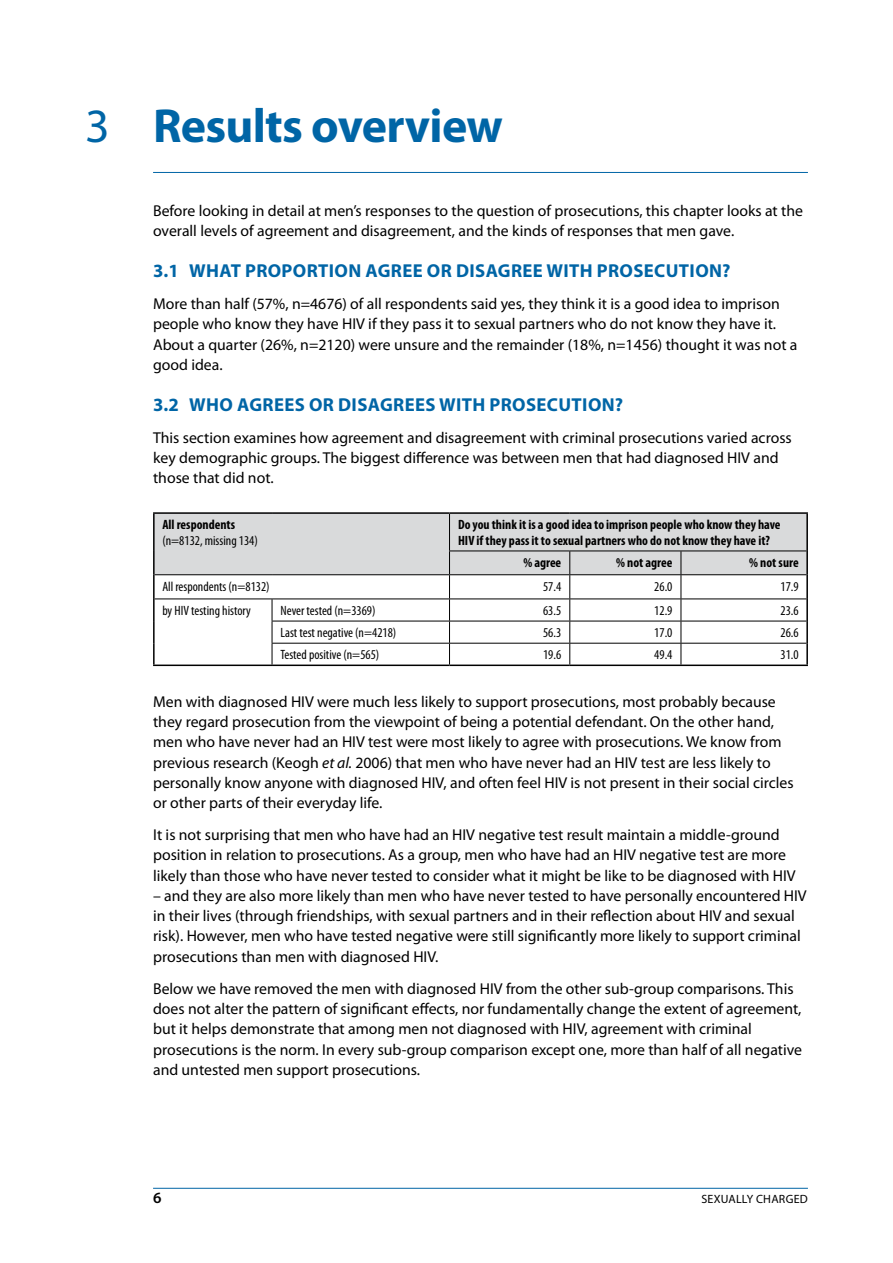
<style>
.page{position:relative;width:893px;height:1263px;background:#fff}
.page>*{position:absolute;margin:0;border:0;box-sizing:border-box;transform-origin:0 0}
.t1{font:700 48px "Myriad Pro";letter-spacing:-.015em;color:#0065a6}
.t2{font:700 18.75px "Myriad Pro";letter-spacing:.02em;color:#0065a6}
.t3{font:15.75px/20.2px "Myriad Pro";color:#000}
.t4{font:600 15.75px "Myriad Pro";color:#000}
.t5{font:condensed 13.5px "Myriad Pro";color:#000}
.t6{font:700 condensed 13.5px/15.8px "Myriad Pro";color:#000}
.t7{font:12px "Myriad Pro";letter-spacing:.02em;color:#000}
.s1{font-weight:400}
.s2{font-style:italic}
</style>
<div class="page">
<hr style="left:153px;top:1188px;width:655px;height:1px;background:#0065a6">
<hr style="left:153px;top:172px;width:655px;height:1px;background:#0065a6">
<hr style="left:153px;top:512px;width:119px;height:2px;background:#000">
<hr style="left:153px;top:514px;width:2px;height:37px;background:#000">
<hr style="left:272px;top:512px;width:177px;height:2px;background:#000">
<hr style="left:449px;top:512px;width:121px;height:2px;background:#000">
<hr style="left:570px;top:512px;width:111px;height:2px;background:#000">
<hr style="left:681px;top:512px;width:127px;height:2px;background:#000">
<hr style="left:806px;top:514px;width:2px;height:37px;background:#000">
<hr style="left:153px;top:551px;width:2px;height:24px;background:#000">
<hr style="left:153px;top:575px;width:2px;height:24px;background:#000">
<hr style="left:806px;top:575px;width:2px;height:24px;background:#000">
<hr style="left:153px;top:599px;width:2px;height:22px;background:#000">
<hr style="left:806px;top:599px;width:2px;height:22px;background:#000">
<hr style="left:153px;top:621px;width:2px;height:22px;background:#000">
<hr style="left:806px;top:621px;width:2px;height:22px;background:#000">
<hr style="left:153px;top:643px;width:2px;height:21px;background:#000">
<hr style="left:806px;top:643px;width:2px;height:21px;background:#000">
<hr style="left:153px;top:664px;width:119px;height:2px;background:#000">
<hr style="left:272px;top:664px;width:177px;height:2px;background:#000">
<hr style="left:449px;top:664px;width:121px;height:2px;background:#000">
<hr style="left:570px;top:664px;width:111px;height:2px;background:#000">
<hr style="left:681px;top:664px;width:127px;height:2px;background:#000">
<hr style="left:806px;top:551px;width:2px;height:24px;background:#000">
<svg style="left:154px;top:513px;width:653px;height:152px"></svg>
<hr style="left:449px;top:551px;width:121px;height:1px;background:#000">
<hr style="left:570px;top:551px;width:111px;height:1px;background:#000">
<hr style="left:155px;top:574px;width:117px;height:1px;background:#000">
<hr style="left:272px;top:574px;width:177px;height:1px;background:#000">
<hr style="left:449px;top:574px;width:121px;height:1px;background:#000">
<hr style="left:570px;top:574px;width:111px;height:1px;background:#000">
<h1 class="t1" style="left:85px;top:95px;width:419px"><span class="s1">3</span> Results overview</h1>
<p class="t3" style="left:153px;top:200px;width:651px">Before looking in detail at men’s responses to the question of prosecutions, this chapter looks at the overall levels of agreement and disagreement, and the kinds of responses that men gave.</p>
<p class="t2" style="left:153px;top:258px;width:579px">3.1 WHAT PROPORTION AGREE OR DISAGREE WITH PROSECUTION?</p>
<p class="t3" style="left:153px;top:294px;width:646px">More than half (57%, n=4676) of all respondents said yes, they think it is a good idea to imprison people who know they have HIV if they pass it to sexual partners who do not know they have it.<br>About a quarter (26%, n=2120) were unsure and the remainder (18%, n=1456) thought it was not a good idea.</p>
<p class="t2" style="left:153px;top:392px;width:472px">3.2 WHO AGREES OR DISAGREES WITH PROSECUTION?</p>
<p class="t3" style="left:153px;top:427px;width:640px">This section examines how agreement and disagreement with criminal prosecutions varied across key demographic groups. The biggest difference was between men that had diagnosed HIV and those that did not.</p>
<p class="t6" style="left:162px;top:516px;width:74px">All respondents</p>
<p class="t5" style="left:162px;top:532px;width:97px">(n=8132, missing 134)</p>
<p class="t6" style="left:458px;top:516px;width:324px">Do you think it is a good idea to imprison people who know they have<br>HIV if they pass it to sexual partners who do not know they have it?</p>
<p class="t6" style="left:523px;top:554px;width:39px">% agree</p>
<p class="t6" style="left:616px;top:554px;width:58px">% not agree</p>
<p class="t6" style="left:749px;top:554px;width:51px">% not sure</p>
<p class="t5" style="left:162px;top:578px;width:109px">All respondents (n=8132)</p>
<p class="t5" style="left:543px;top:578px;width:20px">57.4</p>
<p class="t5" style="left:654px;top:578px;width:20px">26.0</p>
<p class="t5" style="left:780px;top:578px;width:20px">17.9</p>
<p class="t5" style="left:162px;top:602px;width:90px">by HIV testing history</p>
<p class="t5" style="left:281px;top:602px;width:97px">Never tested (n=3369)</p>
<p class="t5" style="left:543px;top:602px;width:20px">63.5</p>
<p class="t5" style="left:654px;top:602px;width:20px">12.9</p>
<p class="t5" style="left:780px;top:602px;width:20px">23.6</p>
<p class="t5" style="left:281px;top:624px;width:117px">Last test negative (n=4218)</p>
<p class="t5" style="left:543px;top:624px;width:20px">56.3</p>
<p class="t5" style="left:654px;top:624px;width:20px">17.0</p>
<p class="t5" style="left:780px;top:624px;width:20px">26.6</p>
<p class="t5" style="left:281px;top:647px;width:100px">Tested positive (n=565)</p>
<p class="t5" style="left:543px;top:647px;width:20px">19.6</p>
<p class="t5" style="left:654px;top:647px;width:20px">49.4</p>
<p class="t5" style="left:780px;top:647px;width:20px">31.0</p>
<p class="t3" style="left:153px;top:691px;width:642px">Men with diagnosed HIV were much less likely to support prosecutions, most probably because they regard prosecution from the viewpoint of being a potential defendant. On the other hand, men who have never had an HIV test were most likely to agree with prosecutions. We know from previous research (Keogh <span class="s2">et al.</span> 2006) that men who have never had an HIV test are less likely to personally know anyone with diagnosed HIV, and often feel HIV is not present in their social circles or other parts of their everyday life.</p>
<p class="t3" style="left:153px;top:824px;width:644px">It is not surprising that men who have had an HIV negative test result maintain a middle-ground position in relation to prosecutions. As a group, men who have had an HIV negative test are more likely than those who have never tested to consider what it might be like to be diagnosed with HIV</p>
<p class="t3" style="left:153px;top:885px;width:655px">– and they are also more likely than men who have never tested to have personally encountered HIV in their lives (through friendships, with sexual partners and in their reflection about HIV and sexual risk). However, men who have tested negative were still significantly more likely to support criminal prosecutions than men with diagnosed HIV.</p>
<p class="t3" style="left:153px;top:978px;width:650px">Below we have removed the men with diagnosed HIV from the other sub-group comparisons. This does not alter the pattern of significant effects, nor fundamentally change the extent of agreement, but it helps demonstrate that among men not diagnosed with HIV, agreement with criminal prosecutions is the norm. In every sub-group comparison except one, more than half of all negative and untested men support prosecutions.</p>
<p class="t4" style="left:153px;top:1187px;width:10px">6</p>
<p class="t7" style="left:701px;top:1191px;width:108px">SEXUALLY CHARGED</p>
</div>
